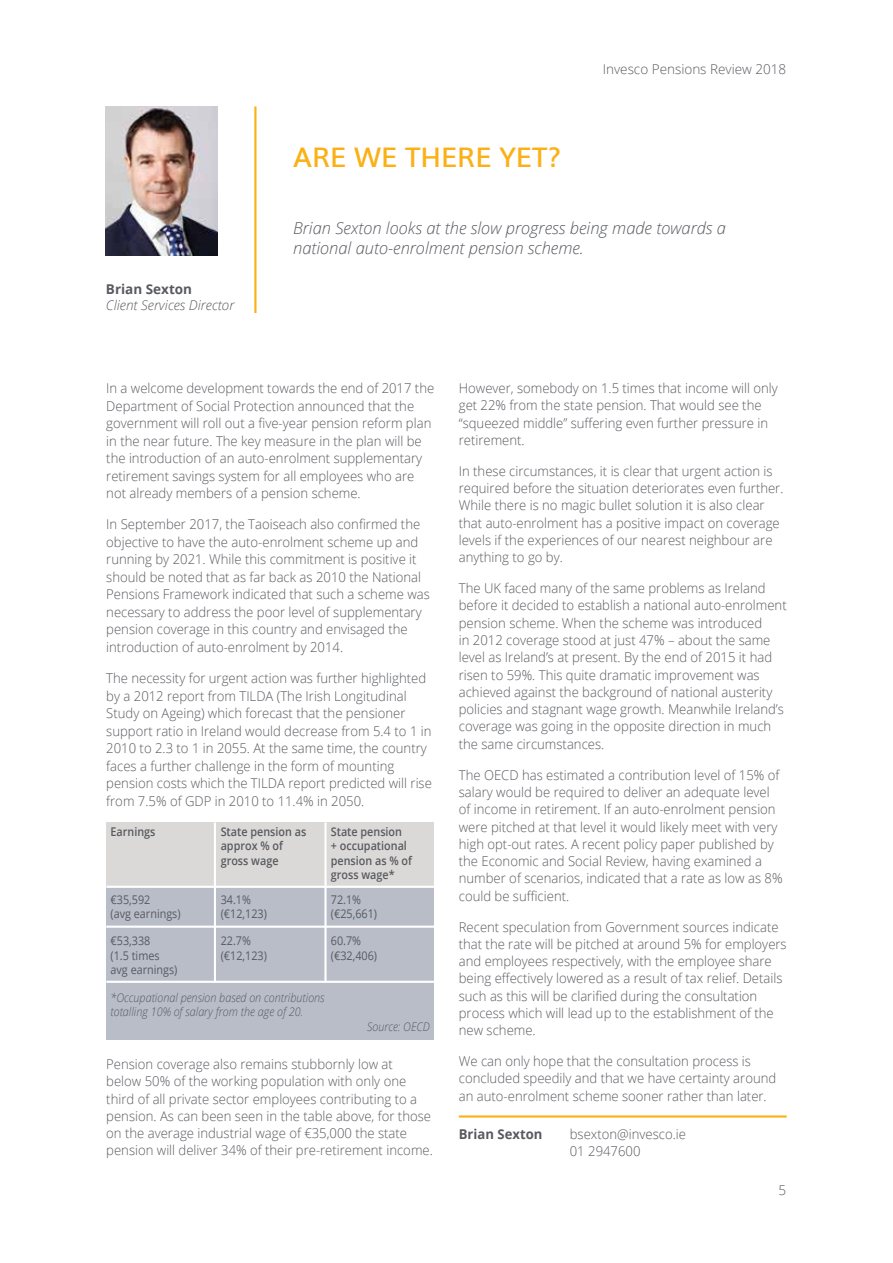
<style>
.page{position:relative;width:893px;height:1263px;background:#fff}
.page>*{position:absolute;margin:0;border:0;box-sizing:border-box;transform-origin:0 0}
.t1{font:600 27px "Muli";color:#fbb016}
.t2{font:italic 300 16.5px/19.8px "Open Sans";color:#585a5f}
.t3{font:300 13.5px/17.2px "Open Sans";color:#585a5f}
.t4{font:700 13.5px "Open Sans";color:#585a5f}
.t5{font:italic 300 13.5px "Open Sans";color:#585a5f}
.t6{font:12px/14.4px "Open Sans";color:#585a5f;scale:.9 1}
.t7{font:600 12px/14.4px "Open Sans";color:#585a5f;scale:.9 1}
.t8{font:italic 300 12px/14.4px "Open Sans";color:#585a5f;scale:.9 1}
</style>
<div class="page">
<hr style="left:254px;top:106px;width:2px;height:207px;background:#fbb016">
<img style="left:106px;top:106px;width:111px;height:149px">
<hr style="left:459px;top:1115px;width:328px;height:2px;background:#fbb016">
<div style="left:106px;top:822px;width:328px;height:65px;background:#dad9d8"></div>
<div style="left:106px;top:887px;width:328px;height:153px;background:#b8bdc8"></div>
<hr style="left:106px;top:886px;width:328px;height:2px;background:#fff">
<hr style="left:214px;top:822px;width:2px;height:161px;background:#fff">
<hr style="left:324px;top:822px;width:3px;height:161px;background:#fff">
<hr style="left:106px;top:925px;width:328px;height:3px;background:#fff">
<hr style="left:106px;top:981px;width:328px;height:2px;background:#fff">
<h1 class="t1" style="left:293px;top:135px;width:269px">ARE WE THERE YET?</h1>
<p class="t3" style="left:603px;top:60px;width:185px">Invesco Pensions Review 2018</p>
<p class="t4" style="left:106px;top:280px;width:88px">Brian Sexton</p>
<p class="t5" style="left:106px;top:296px;width:130px">Client Services Director</p>
<p class="t2" style="left:293px;top:217px;width:434px">Brian Sexton looks at the slow progress being made towards a national auto-enrolment pension scheme.</p>
<p class="t3" style="left:106px;top:379px;width:329px">In a welcome development towards the end of 2017 the Department of Social Protection announced that the government will roll out a five-year pension reform plan in the near future. The key measure in the plan will be the introduction of an auto-enrolment supplementary retirement savings system for all employees who are not already members of a pension scheme.</p>
<p class="t3" style="left:106px;top:515px;width:325px">In September 2017, the Taoiseach also confirmed the objective to have the auto-enrolment scheme up and running by 2021. While this commitment is positive it should be noted that as far back as 2010 the National Pensions Framework indicated that such a scheme was necessary to address the poor level of supplementary pension coverage in this country and envisaged the introduction of auto-enrolment by 2014.</p>
<p class="t3" style="left:106px;top:669px;width:327px">The necessity for urgent action was further highlighted by a 2012 report from TILDA (The Irish Longitudinal Study on Ageing) which forecast that the pensioner support ratio in Ireland would decrease from 5.4 to 1 in 2010 to 2.3 to 1 in 2055. At the same time, the country faces a further challenge in the form of mounting pension costs which the TILDA report predicted will rise from 7.5% of GDP in 2010 to 11.4% in 2050.</p>
<p class="t7" style="left:111px;top:824px;width:51px">Earnings</p>
<p class="t6" style="left:111px;top:892px;width:79px">€35,592<br>(avg earnings)</p>
<p class="t6" style="left:111px;top:933px;width:76px">€53,338<br>(1.5 times avg earnings)</p>
<p class="t7" style="left:221px;top:824px;width:97px">State pension as approx % of gross wage</p>
<p class="t6" style="left:221px;top:892px;width:53px">34.1% (€12,123)</p>
<p class="t6" style="left:221px;top:933px;width:53px">22.7% (€12,123)</p>
<p class="t7" style="left:331px;top:824px;width:92px">State pension<br>+ occupational pension as % of gross wage*</p>
<p class="t6" style="left:331px;top:892px;width:53px">72.1% (€25,661)</p>
<p class="t6" style="left:331px;top:933px;width:53px">60.7% (€32,406)</p>
<p class="t8" style="left:111px;top:990px;width:239px">*Occupational pension based on contributions totalling 10% of salary from the age of 20.</p>
<p class="t8" style="left:367px;top:1019px;width:71px">Source: OECD</p>
<p class="t3" style="left:106px;top:1055px;width:328px">Pension coverage also remains stubbornly low at<br>below 50% of the working population with only one third of all private sector employees contributing to a pension. As can been seen in the table above, for those on the average industrial wage of €35,000 the state pension will deliver 34% of their pre-retirement income.</p>
<p class="t3" style="left:459px;top:379px;width:321px">However, somebody on 1.5 times that income will only get 22% from the state pension. That would see the “squeezed middle” suffering even further pressure in retirement.</p>
<p class="t3" style="left:459px;top:462px;width:326px">In these circumstances, it is clear that urgent action is required before the situation deteriorates even further.<br>While there is no magic bullet solution it is also clear that auto-enrolment has a positive impact on coverage levels if the experiences of our nearest neighbour are anything to go by.</p>
<p class="t3" style="left:459px;top:579px;width:329px">The UK faced many of the same problems as Ireland before it decided to establish a national auto-enrolment pension scheme. When the scheme was introduced<br>in 2012 coverage stood at just 47% – about the same level as Ireland’s at present. By the end of 2015 it had risen to 59%. This quite dramatic improvement was achieved against the background of national austerity policies and stagnant wage growth. Meanwhile Ireland’s coverage was going in the opposite direction in much the same circumstances.</p>
<p class="t3" style="left:459px;top:766px;width:325px">The OECD has estimated a contribution level of 15% of salary would be required to deliver an adequate level of income in retirement. If an auto-enrolment pension were pitched at that level it would likely meet with very high opt-out rates. A recent policy paper published by the Economic and Social Review, having examined a number of scenarios, indicated that a rate as low as 8% could be sufficient.</p>
<p class="t3" style="left:459px;top:918px;width:329px">Recent speculation from Government sources indicate that the rate will be pitched at around 5% for employers and employees respectively, with the employee share being effectively lowered as a result of tax relief. Details such as this will be clarified during the consultation process which will lead up to the establishment of the new scheme.</p>
<p class="t3" style="left:459px;top:1052px;width:319px">We can only hope that the consultation process is concluded speedily and that we have certainty around an auto-enrolment scheme sooner rather than later.</p>
<p class="t4" style="left:459px;top:1125px;width:85px">Brian Sexton</p>
<p class="t3" style="left:570px;top:1125px;width:118px">bsexton@invesco.ie<br>01 2947600</p>
<p class="t3" style="left:778px;top:1181px;width:9px">5</p>
</div>
